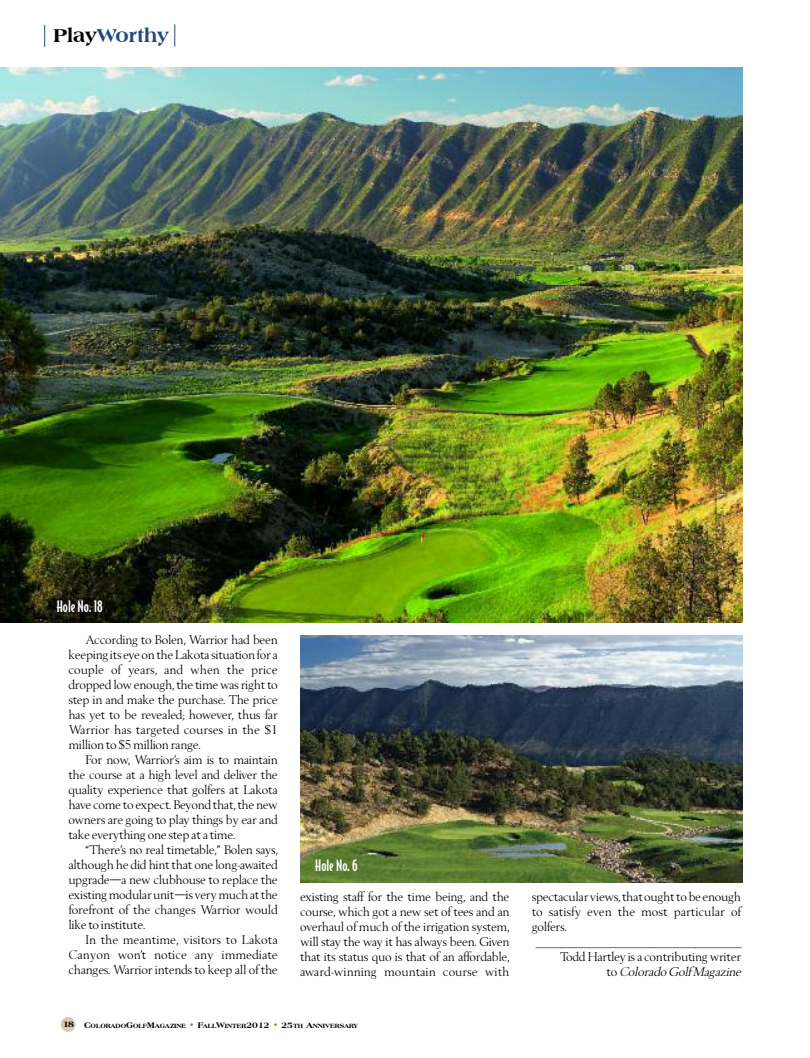
<style>
.page{position:relative;width:810px;height:1058px;background:#fff}
.page>*{position:absolute;margin:0;border:0;box-sizing:border-box;transform-origin:0 0}
.t1{font:800 20px "Americana BT";color:#1f497d}
.t2{font:500 15px "Bodega Sans";color:#fff}
.t3{font:12.5px/15px "Berman";color:#000;text-align:justify}
.t4{font:12.5px "Berman";letter-spacing:.02em;color:#000}
.t5{font:italic 12.5px "Berman";color:#000}
.t6{font:800 8.75px "Americana BT";color:#000105;scale:1.1 1}
.t7{font:800 6.5px "Americana BT";color:#000105}
.s1{color:#000}
.s2{font-style:normal}
.s3{font-size:8.75px}
.s4{font-size:8.75px;color:#a87232}
</style>
<div class="page">
<div style="left:61px;top:1017px;width:15px;height:14px;background:#dcc7ad;border-radius:50%"></div>
<svg style="left:44px;top:25px;width:1px;height:22px"></svg>
<svg style="left:174px;top:24px;width:1px;height:23px"></svg>
<img style="left:0;top:68px;width:742px;height:554px">
<img style="left:300px;top:636px;width:442px;height:246px">
<h1 class="t1" style="left:53px;top:24px;width:118px"><span class="s1">PLAY</span>WORTHY</h1>
<p class="t2" style="left:57px;top:598px;width:48px">Hole No. 18</p>
<p class="t3" style="left:69px;top:633px;width:211px;text-indent:17px">According to Bolen, Warrior had been keeping its eye on theLakota situation for a couple of years, and when the price dropped low enough, the time was right to step in and make the purchase. The price has yet to be revealed; however, thus far Warrior has targeted courses in the $1 million to $5 million range.</p>
<p class="t3" style="left:69px;top:753px;width:211px;text-indent:17px">For now, Warrior’s aim is to maintain the course at a high level and deliver the quality experience that golfers at Lakota have come to expect. Beyond that, the new owners are going to play things by ear and take everything one step at a time.</p>
<p class="t3" style="left:69px;top:843px;width:211px;text-indent:17px">“There’s no real timetable,” Bolen says, although he did hint that one long-awaited upgrade—a new clubhouse to replace the existingmodularunit—is verymuchatthe forefront of the changes Warrior would like to institute.</p>
<p class="t3" style="left:69px;top:933px;width:211px;text-indent:17px">In the meantime, visitors to Lakota Canyon won’t notice any immediate changes. Warrior intends to keep all of the</p>
<p class="t2" style="left:315px;top:856px;width:44px">Hole No.6</p>
<p class="t3" style="left:300px;top:890px;width:211px">existing staff for the time being, and the course, which got a new set of tees and an overhaul of much of the irrigation system, will stay the way it has always been. Given that its status quo is that of an affordable, award-winning mountain course with</p>
<p class="t3" style="left:532px;top:890px;width:211px">spectacular views,that oughtto be enough</p>
<p class="t4" style="left:532px;top:906px;width:211px">to satisfy even the most particular of</p>
<p class="t3" style="left:532px;top:920px;width:36px">golfers.</p>
<p class="t3" style="left:535px;top:935px;width:208px">_______________________________</p>
<p class="t3" style="left:560px;top:950px;width:182px">Todd Hartley is a contributing writer</p>
<p class="t5" style="left:607px;top:966px;width:139px"><span class="s2">t o</span> Colorado Golf Magazine</p>
<p class="t6" style="left:63px;top:1018px;width:12px">18</p>
<p class="t7" style="left:84px;top:1021px;width:276px"><span class="s3">C</span>OLORADO<span class="s3">G</span>OLF<span class="s3">M</span>AGAZINE <span class="s4">•</span> <span class="s3">F</span>ALL<span class="s3">W</span>INTER<span class="s3">2012</span> <span class="s4">•</span> <span class="s3">25</span>TH <span class="s3">A</span>NNIVERSARY</p>
</div>
